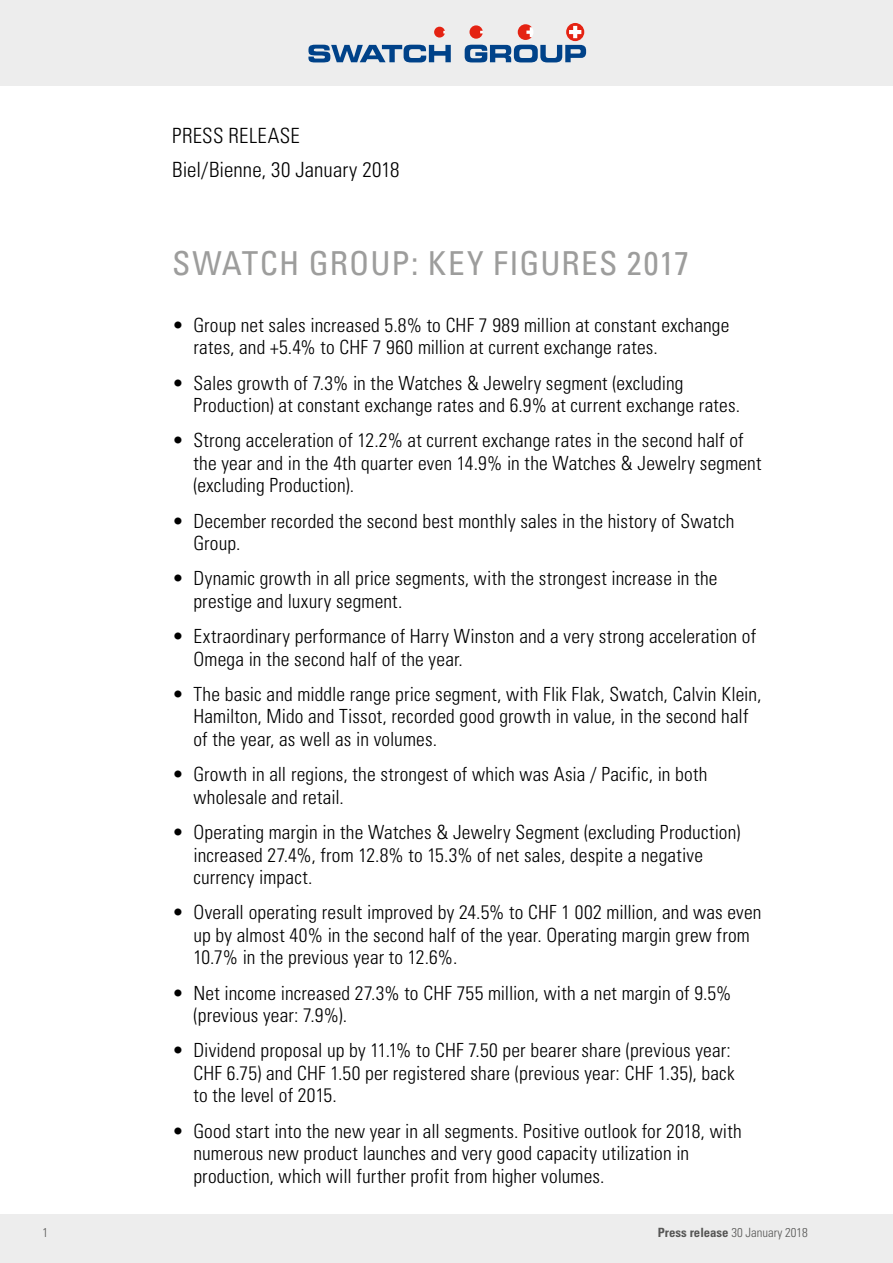
<style>
.page{position:relative;width:893px;height:1263px;background:#fff}
.page>*{position:absolute;margin:0;border:0;box-sizing:border-box;transform-origin:0 0}
.t1{font:condensed 33px "Univers LT Std";letter-spacing:.035em;color:#9d9d9c}
.t2{font:300 condensed 21px/34.5px "Univers LT Std";letter-spacing:.005em;color:#000}
.t3{font:300 condensed 19.5px/22.5px "Univers LT Std";letter-spacing:.01em;color:#000}
.t4{font:300 condensed 12.75px "Univers LT Std";color:#575756}
.s1{font-weight:700}
</style>
<div class="page">
<div style="left:0;top:1213px;width:893px;height:50px;background:#ededed"></div>
<div style="left:0;top:0;width:893px;height:86px;background:#ededed"></div>
<svg style="left:308px;top:45px;width:143px;height:17px"></svg>
<svg style="left:434px;top:27px;width:11px;height:11px"></svg>
<svg style="left:465px;top:23px;width:121px;height:39px"></svg>
<p class="t2" style="left:172px;top:118px;width:229px">PRESS RELEASE<br>Biel/Bienne, 30 January 2018</p>
<h1 class="t1" style="left:172px;top:243px;width:518px">SWATCH GROUP: KEY FIGURES 2017</h1>
<p class="t3" style="left:193px;top:314px;width:537px;text-indent:-21px">• Group net sales increased 5.8% to CHF 7 989 million at constant exchange rates, and +5.4% to CHF 7 960 million at current exchange rates.</p>
<p class="t3" style="left:193px;top:371px;width:548px;text-indent:-21px">• Sales growth of 7.3% in the Watches &amp; Jewelry segment (excluding<br>Production) at constant exchange rates and 6.9% at current exchange rates.</p>
<p class="t3" style="left:193px;top:429px;width:570px;text-indent:-21px">• Strong acceleration of 12.2% at current exchange rates in the second half of the year and in the 4th quarter even 14.9% in the Watches &amp; Jewelry segment (excluding Production).</p>
<p class="t3" style="left:193px;top:509px;width:543px;text-indent:-21px">• December recorded the second best monthly sales in the history of Swatch<br>Group.</p>
<p class="t3" style="left:193px;top:567px;width:526px;text-indent:-21px">• Dynamic growth in all price segments, with the strongest increase in the prestige and luxury segment.</p>
<p class="t3" style="left:193px;top:625px;width:564px;text-indent:-21px">• Extraordinary performance of Harry Winston and a very strong acceleration of<br>Omega in the second half of the year.</p>
<p class="t3" style="left:193px;top:683px;width:569px;text-indent:-21px">• The basic and middle range price segment, with Flik Flak, Swatch, Calvin Klein,<br>Hamilton, Mido and Tissot, recorded good growth in value, in the second half of the year, as well as in volumes.</p>
<p class="t3" style="left:193px;top:763px;width:515px;text-indent:-21px">• Growth in all regions, the strongest of which was Asia / Pacific, in both wholesale and retail.</p>
<p class="t3" style="left:193px;top:821px;width:548px;text-indent:-21px">• Operating margin in the Watches &amp; Jewelry Segment (excluding Production) increased 27.4%, from 12.8% to 15.3% of net sales, despite a negative currency impact.</p>
<p class="t3" style="left:193px;top:901px;width:569px;text-indent:-21px">• Overall operating result improved by 24.5% to CHF 1 002 million, and was even up by almost 40% in the second half of the year. Operating margin grew from<br>10.7% in the previous year to 12.6%.</p>
<p class="t3" style="left:193px;top:981px;width:539px;text-indent:-21px">• Net income increased 27.3% to CHF 755 million, with a net margin of 9.5% (previous year: 7.9%).</p>
<p class="t3" style="left:193px;top:1039px;width:543px;text-indent:-21px">• Dividend proposal up by 11.1% to CHF 7.50 per bearer share (previous year:<br>CHF 6.75) and CHF 1.50 per registered share (previous year: CHF 1.35), back to the level of 2015.</p>
<p class="t3" style="left:193px;top:1119px;width:550px;text-indent:-21px">• Good start into the new year in all segments. Positive outlook for 2018, with numerous new product launches and very good capacity utilization in production, which will further profit from higher volumes.</p>
<p class="t4" style="left:43px;top:1224px;width:7px">1</p>
<p class="t4" style="left:658px;top:1224px;width:152px"><span class="s1">Press release</span> 30 January 2018</p>
</div>
